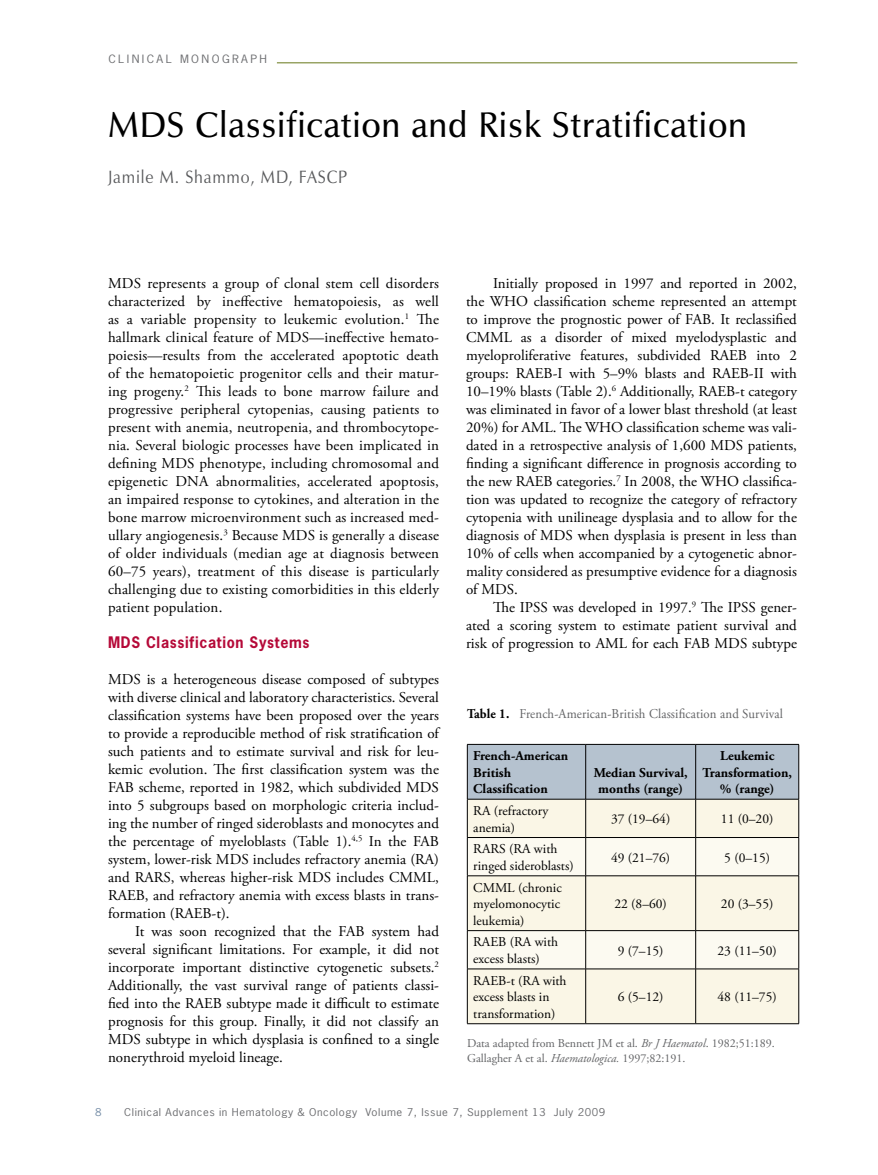
<style>
.page{position:relative;width:878px;height:1175px;background:#fff}
.page>*{position:absolute;margin:0;border:0;box-sizing:border-box;transform-origin:0 0}
.t1{font:600 36px "Zapf Humanist 601 BT";letter-spacing:.025em;color:#000;scale:.95 1}
.t2{font:18px "Zapf Humanist 601 BT";letter-spacing:.05em;color:#58595b;scale:.9 1}
.t3{font:15px/18px "Adobe Garamond Pro";color:#000;text-align:justify}
.t4{font:700 15px "News Gothic Std";letter-spacing:.05em;color:#b50938;scale:.95 1}
.t5{font:13.5px/16.5px "Adobe Garamond Pro";color:#000}
.t6{font:700 13.5px/16.5px "Adobe Garamond Pro";color:#000;text-align:center}
.t7{font:13.5px "Adobe Garamond Pro";letter-spacing:.01em;color:#636466;scale:.95 1}
.t8{font:12px/15px "Adobe Garamond Pro";color:#636466}
.t9{font:10.8px "News Gothic Std";color:#6d6e71;scale:1.11 1}
.t10{font:10.2px "News Gothic Std";letter-spacing:.05em;color:#6d6e71;scale:1.11 1}
.t11{font:10.2px "News Gothic Std";color:#738ba5;scale:1.11 1}
.s1{font-weight:700;color:#000}
.s2{font-style:italic}
</style>
<div class="page">
<hr style="left:277px;top:63px;width:520px;height:1px;background:#677718">
<div style="left:468px;top:745px;width:330px;height:54px;background:#b5c2cf"></div>
<div style="left:468px;top:800px;width:330px;height:223px;background:#faf6e6"></div>
<svg style="left:468px;top:838px;width:330px;height:130px;fill:#fcfaf1"></svg>
<hr style="left:467px;top:744px;width:118px;height:1px;background:#000">
<hr style="left:467px;top:744px;width:1px;height:55px;background:#000">
<hr style="left:585px;top:744px;width:110px;height:1px;background:#000">
<hr style="left:585px;top:744px;width:1px;height:55px;background:#000">
<hr style="left:695px;top:744px;width:104px;height:1px;background:#000">
<hr style="left:695px;top:744px;width:1px;height:55px;background:#000">
<hr style="left:798px;top:744px;width:1px;height:55px;background:#000">
<hr style="left:467px;top:799px;width:118px;height:1px;background:#000">
<hr style="left:467px;top:799px;width:1px;height:38px;background:#000">
<hr style="left:585px;top:799px;width:110px;height:1px;background:#000">
<hr style="left:585px;top:799px;width:1px;height:38px;background:#000">
<hr style="left:695px;top:799px;width:104px;height:1px;background:#000">
<hr style="left:695px;top:799px;width:1px;height:38px;background:#000">
<hr style="left:798px;top:799px;width:1px;height:38px;background:#000">
<hr style="left:467px;top:837px;width:118px;height:1px;background:#000">
<hr style="left:467px;top:837px;width:1px;height:38px;background:#000">
<hr style="left:585px;top:837px;width:110px;height:1px;background:#000">
<hr style="left:585px;top:837px;width:1px;height:38px;background:#000">
<hr style="left:695px;top:837px;width:104px;height:1px;background:#000">
<hr style="left:695px;top:837px;width:1px;height:38px;background:#000">
<hr style="left:798px;top:837px;width:1px;height:38px;background:#000">
<hr style="left:467px;top:875px;width:118px;height:1px;background:#000">
<hr style="left:467px;top:876px;width:1px;height:54px;background:#000">
<hr style="left:585px;top:875px;width:110px;height:1px;background:#000">
<hr style="left:585px;top:876px;width:1px;height:54px;background:#000">
<hr style="left:695px;top:875px;width:104px;height:1px;background:#000">
<hr style="left:695px;top:876px;width:1px;height:54px;background:#000">
<hr style="left:798px;top:876px;width:1px;height:54px;background:#000">
<hr style="left:467px;top:930px;width:118px;height:1px;background:#000">
<hr style="left:467px;top:930px;width:1px;height:38px;background:#000">
<hr style="left:585px;top:930px;width:110px;height:1px;background:#000">
<hr style="left:585px;top:930px;width:1px;height:38px;background:#000">
<hr style="left:695px;top:930px;width:104px;height:1px;background:#000">
<hr style="left:695px;top:930px;width:1px;height:38px;background:#000">
<hr style="left:798px;top:930px;width:1px;height:38px;background:#000">
<hr style="left:467px;top:968px;width:118px;height:1px;background:#000">
<hr style="left:467px;top:969px;width:1px;height:54px;background:#000">
<hr style="left:585px;top:968px;width:110px;height:1px;background:#000">
<hr style="left:585px;top:969px;width:1px;height:54px;background:#000">
<hr style="left:695px;top:968px;width:104px;height:1px;background:#000">
<hr style="left:695px;top:969px;width:1px;height:54px;background:#000">
<hr style="left:798px;top:969px;width:1px;height:54px;background:#000">
<hr style="left:467px;top:1023px;width:118px;height:1px;background:#000">
<hr style="left:585px;top:1023px;width:110px;height:1px;background:#000">
<hr style="left:695px;top:1023px;width:104px;height:1px;background:#000">
<p class="t9" style="left:108px;top:52px;width:38px">clinica</p>
<p class="t9" style="left:166px;top:52px;width:77px">l mo nograph</p>
<h1 class="t1" style="left:108px;top:102px;width:674px">MDS Classification and Risk Stratification</h1>
<p class="t2" style="left:108px;top:165px;width:267px">Jamile M. Shammo, MD, FASCP</p>
<p class="t3" style="left:108px;top:275px;width:332px">MDS represents a group of clonal stem cell disorders characterized by ineffective hematopoiesis, as well as a variable propensity to leukemic evolution.<sup>1</sup> The hallmark clinical feature of MDS—ineffective hemato&shy;poiesis—results from the accelerated apoptotic death of the hematopoietic progenitor cells and their matur&shy;ing progeny.<sup>2</sup> This leads to bone marrow failure and progressive peripheral cytopenias, causing patients to present with anemia, neutropenia, and thrombocytope&shy;nia. Several biologic processes have been implicated in defining MDS phenotype, including chromosomal and epigenetic DNA abnormalities, accelerated apoptosis, an impaired response to cytokines, and alteration in the bone marrow microenvironment such as increased med&shy;ullary angiogenesis.<sup>3</sup> Because MDS is generally a disease of older individuals (median age at diagnosis between 60–75 years), treatment of this disease is particularly challenging due to existing comorbidities in this elderly patient population.</p>
<p class="t4" style="left:108px;top:632px;width:214px">MDS Classification Systems</p>
<p class="t3" style="left:108px;top:671px;width:332px">MDS is a heterogeneous disease composed of subtypes with diverse clinical and laboratory characteristics. Several classification systems have been proposed over the years to provide a reproducible method of risk stratification of such patients and to estimate survival and risk for leu&shy;kemic evolution. The first classification system was the FAB scheme, reported in 1982, which subdivided MDS into 5 subgroups based on morphologic criteria includ&shy;ing the number of ringed sideroblasts and monocytes and the percentage of myeloblasts (Table 1).<sup>4,5</sup> In the FAB system, lower-risk MDS includes refractory anemia (RA) and RARS, whereas higher-risk MDS includes CMML, RAEB, and refractory anemia with excess blasts in trans&shy;formation (RAEB-t).</p>
<p class="t3" style="left:108px;top:923px;width:332px;text-indent:27px">It was soon recognized that the FAB system had several significant limitations. For example, it did not incorporate important distinctive cytogenetic subsets.<sup>2<br></sup>Additionally, the vast survival range of patients classi&shy;fied into the RAEB subtype made it difficult to estimate prognosis for this group. Finally, it did not classify an MDS subtype in which dysplasia is confined to a single nonerythroid myeloid lineage.</p>
<p class="t3" style="left:466px;top:275px;width:332px;text-indent:27px">Initially proposed in 1997 and reported in 2002, the WHO classification scheme represented an attempt to improve the prognostic power of FAB. It reclassified CMML as a disorder of mixed myelodysplastic and myeloproliferative features, subdivided RAEB into 2 groups: RAEB-I with 5–9% blasts and RAEB-II with 10–19% blasts (Table 2).<sup>6</sup> Additionally, RAEB-t category was eliminated in favor of a lower blast threshold (at least 20%) for AML. The WHO classification scheme was vali&shy;dated in a retrospective analysis of 1,600 MDS patients, finding a significant difference in prognosis according to the new RAEB categories.<sup>7</sup> In 2008, the WHO classifica&shy;tion was updated to recognize the category of refractory cytopenia with unilineage dysplasia and to allow for the diagnosis of MDS when dysplasia is present in less than 10% of cells when accompanied by a cytogenetic abnor&shy;mality considered as presumptive evidence for a diagnosis of MDS.</p>
<p class="t3" style="left:466px;top:599px;width:332px;text-indent:27px">The IPSS was developed in 1997.<sup>9</sup> The IPSS gener&shy;ated a scoring system to estimate patient survival and risk of progression to AML for each FAB MDS subtype</p>
<p class="t7" style="left:467px;top:705px;width:334px"><span class="s1">Table 1.</span> French-American-British Classification and Survival</p>
<p class="t6" style="left:473px;top:748px;width:96px;text-align:left">French-American<br>British<br>Classification</p>
<p class="t6" style="left:702px;top:748px;width:91px">Leukemic<br>Transformation, % (range)</p>
<p class="t6" style="left:593px;top:764px;width:95px">Median Survival, months (range)</p>
<p class="t5" style="left:473px;top:803px;width:77px">RA (refractory anemia)</p>
<p class="t5" style="left:611px;top:811px;width:61px">37 (19–64)</p>
<p class="t5" style="left:721px;top:811px;width:54px">11 (0–20)</p>
<p class="t5" style="left:473px;top:841px;width:102px">RARS (RA with ringed sideroblasts)</p>
<p class="t5" style="left:611px;top:849px;width:61px">49 (21–76)</p>
<p class="t5" style="left:724px;top:849px;width:47px">5 (0–15)</p>
<p class="t5" style="left:473px;top:879px;width:90px;text-align:justify">CMML (chronic myelomonocytic leukemia)</p>
<p class="t5" style="left:614px;top:896px;width:54px">22 (8–60)</p>
<p class="t5" style="left:721px;top:896px;width:54px">20 (3–55)</p>
<p class="t5" style="left:473px;top:934px;width:86px">RAEB (RA with excess blasts)</p>
<p class="t5" style="left:617px;top:942px;width:47px">9 (7–15)</p>
<p class="t5" style="left:717px;top:942px;width:61px">23 (11–50)</p>
<p class="t5" style="left:473px;top:972px;width:95px">RAEB-t (RA with excess blasts in transformation)</p>
<p class="t5" style="left:617px;top:989px;width:47px">6 (5–12)</p>
<p class="t5" style="left:717px;top:989px;width:61px">48 (11–75)</p>
<p class="t8" style="left:467px;top:1035px;width:309px">Data adapted from Bennett JM et al. <span class="s2">Br J Haematol</span>. 1982;51:189.<br>Gallagher A et al. <span class="s2">Haematologica.</span> 1997;82:191.</p>
<p class="t11" style="left:95px;top:1105px;width:7px">8</p>
<p class="t10" style="left:124px;top:1105px;width:435px">Clinical Advances in Hematology &amp; Oncology Volume 7, Issue 7, Supplement 13 July 2009</p>
</div>
